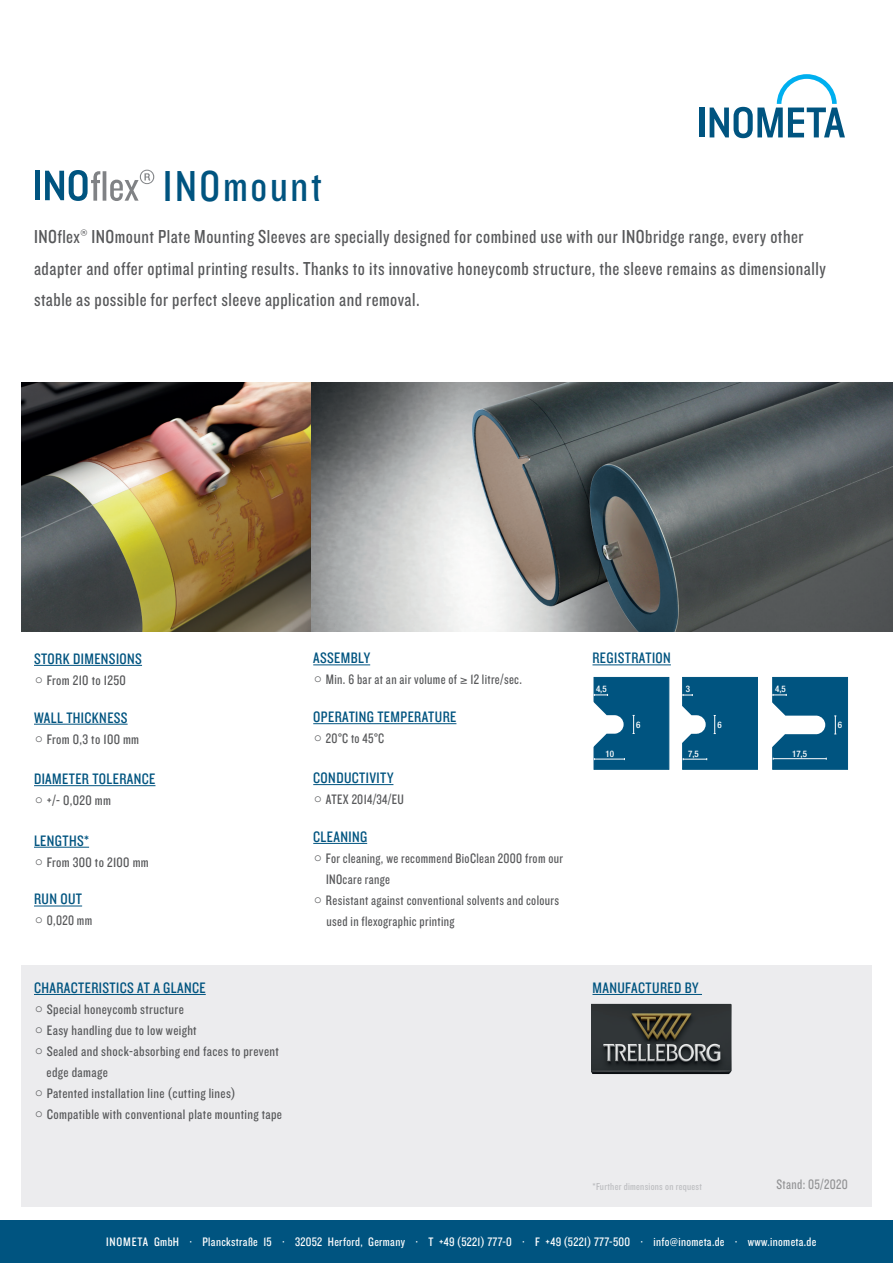
<style>
.page{position:relative;width:893px;height:1263px;background:#fff}
.page>*{position:absolute;margin:0;border:0;box-sizing:border-box;transform-origin:0 0}
.t1{font:45px "Knockout 29 Junior Ltweight";letter-spacing:.06em;color:#005480}
.t2{font:19.5px/31.5px "Knockout 29 Junior Ltweight";letter-spacing:.025em;color:#57585a}
.t3{font:15.75px "Knockout 29 Junior Ltweight";letter-spacing:.025em;color:#005480}
.t4{font:14.25px/21px "Knockout 29 Junior Ltweight";letter-spacing:.025em;color:#57585a}
.t5{font:14.25px/21px "Knockout 29 Junior Ltweight";letter-spacing:.025em;color:#57585a;scale:.95 1}
.t6{font:12.75px "Knockout 29 Junior Ltweight";letter-spacing:.025em;color:#fff}
.t7{font:10.5px "Knockout 29 Junior Ltweight";letter-spacing:.025em;color:#bcbdc0}
.t8{font:500 condensed 9px "Helvetica Neue LT Std";color:#fff}
</style>
<div class="page">
<div style="left:0;top:1220px;width:893px;height:43px;background:#005480"></div>
<div style="left:699px;top:108px;width:5px;height:29px;background:#005480"></div>
<svg style="left:710px;top:74px;width:135px;height:64px"></svg>
<div style="left:35px;top:171px;width:5px;height:29px;background:#005480"></div>
<svg style="left:45px;top:170px;width:109px;height:31px"></svg>
<div style="left:21px;top:965px;width:851px;height:242px;background:#ececee"></div>
<hr style="left:34px;top:665px;width:108px;height:1px;background:#005480">
<hr style="left:34px;top:724px;width:94px;height:1px;background:#005480">
<hr style="left:34px;top:785px;width:121px;height:1px;background:#005480">
<hr style="left:34px;top:847px;width:55px;height:1px;background:#005480">
<hr style="left:34px;top:906px;width:48px;height:1px;background:#005480">
<hr style="left:313px;top:664px;width:57px;height:1px;background:#005480">
<hr style="left:313px;top:723px;width:143px;height:1px;background:#005480">
<hr style="left:313px;top:784px;width:80px;height:1px;background:#005480">
<hr style="left:313px;top:843px;width:54px;height:1px;background:#005480">
<hr style="left:592px;top:664px;width:79px;height:1px;background:#005480">
<hr style="left:34px;top:994px;width:172px;height:1px;background:#005480">
<hr style="left:592px;top:994px;width:110px;height:1px;background:#005480">
<div style="left:594px;top:677px;width:75px;height:93px;background:#005480;border:1px solid #005480"></div>
<svg style="left:633px;top:715px;width:2px;height:19px"></svg>
<svg style="left:593px;top:687px;width:32px;height:75px"></svg>
<div style="left:682px;top:677px;width:76px;height:93px;background:#005480;border:1px solid #005480"></div>
<svg style="left:714px;top:715px;width:2px;height:19px"></svg>
<svg style="left:682px;top:686px;width:25px;height:76px"></svg>
<div style="left:772px;top:677px;width:76px;height:93px;background:#005480;border:1px solid #005480"></div>
<svg style="left:834px;top:716px;width:2px;height:19px"></svg>
<svg style="left:772px;top:687px;width:55px;height:75px"></svg>
<img style="left:591px;top:1003px;width:141px;height:72px">
<img style="left:311px;top:383px;width:582px;height:248px">
<img style="left:21px;top:383px;width:290px;height:248px">
<h1 class="t1" style="left:163px;top:157px;width:160px">INOmount</h1>
<p class="t2" style="left:34px;top:220px;width:793px">INOflex® INOmount Plate Mounting Sleeves are specially designed for combined use with our INObridge range, every other adapter and offer optimal printing results. Thanks to its innovative honeycomb structure, the sleeve remains as dimensionally stable as possible for perfect sleeve application and removal.</p>
<p class="t3" style="left:34px;top:648px;width:110px">STORK DIMENSIONS</p>
<p class="t4" style="left:47px;top:669px;width:81px">From 210 to 1250</p>
<p class="t3" style="left:34px;top:707px;width:95px">WALL THICKNESS</p>
<p class="t4" style="left:47px;top:728px;width:94px">From 0,3 to 100 mm</p>
<p class="t3" style="left:34px;top:769px;width:123px">DIAMETER TOLERANCE</p>
<p class="t4" style="left:47px;top:789px;width:66px">+/- 0,020 mm</p>
<p class="t3" style="left:34px;top:830px;width:57px">LENGTHS*</p>
<p class="t4" style="left:47px;top:851px;width:104px">From 300 to 2100 mm</p>
<p class="t3" style="left:34px;top:889px;width:50px">RUN OUT</p>
<p class="t5" style="left:47px;top:909px;width:49px">0,020 mm</p>
<p class="t3" style="left:34px;top:977px;width:173px">CHARACTERISTICS AT A GLANCE</p>
<p class="t4" style="left:47px;top:998px;width:237px">Special honeycomb structure<br>Easy handling due to low weight<br>Sealed and shock-absorbing end faces to prevent edge damage<br>Patented installation line (cutting lines)<br>Compatible with conventional plate mounting tape</p>
<p class="t3" style="left:313px;top:648px;width:58px">ASSEMBLY</p>
<p class="t5" style="left:326px;top:668px;width:208px">Min. 6 bar at an air volume of ≥ 12 litre/sec.</p>
<p class="t3" style="left:313px;top:707px;width:145px">OPERATING TEMPERATURE</p>
<p class="t5" style="left:326px;top:727px;width:63px">20°C to 45°C</p>
<p class="t3" style="left:313px;top:767px;width:82px">CONDUCTIVITY</p>
<p class="t5" style="left:326px;top:788px;width:83px">ATEX 2014/34/EU</p>
<p class="t3" style="left:313px;top:826px;width:55px">CLEANING</p>
<p class="t5" style="left:326px;top:847px;width:251px">For cleaning, we recommend BioClean 2000 from our INOcare range<br>Resistant against conventional solvents and colours used in flexographic printing</p>
<p class="t3" style="left:592px;top:648px;width:80px">REGISTRATION</p>
<p class="t8" style="left:596px;top:684px;width:12px">4,5</p>
<p class="t8" style="left:686px;top:684px;width:6px">3</p>
<p class="t8" style="left:636px;top:719px;width:6px">6</p>
<p class="t8" style="left:717px;top:720px;width:6px">6</p>
<p class="t8" style="left:606px;top:748px;width:10px">10</p>
<p class="t8" style="left:688px;top:748px;width:12px">7,5</p>
<p class="t3" style="left:592px;top:977px;width:108px">MANUFACTURED BY</p>
<p class="t8" style="left:775px;top:683px;width:12px">4,5</p>
<p class="t8" style="left:792px;top:748px;width:17px">17,5</p>
<p class="t8" style="left:838px;top:720px;width:6px">6</p>
<p class="t7" style="left:592px;top:1179px;width:111px">*Further dimensions on request</p>
<p class="t5" style="left:776px;top:1173px;width:77px">Stand: 05/2020</p>
<p class="t6" style="left:106px;top:1233px;width:712px">INOMETA GmbH · Planckstraße 15 · 32052 Herford, Germany · T +49 (5221) 777-0 · F +49 (5221) 777-500 · info@inometa.de · www.inometa.de</p>
</div>
